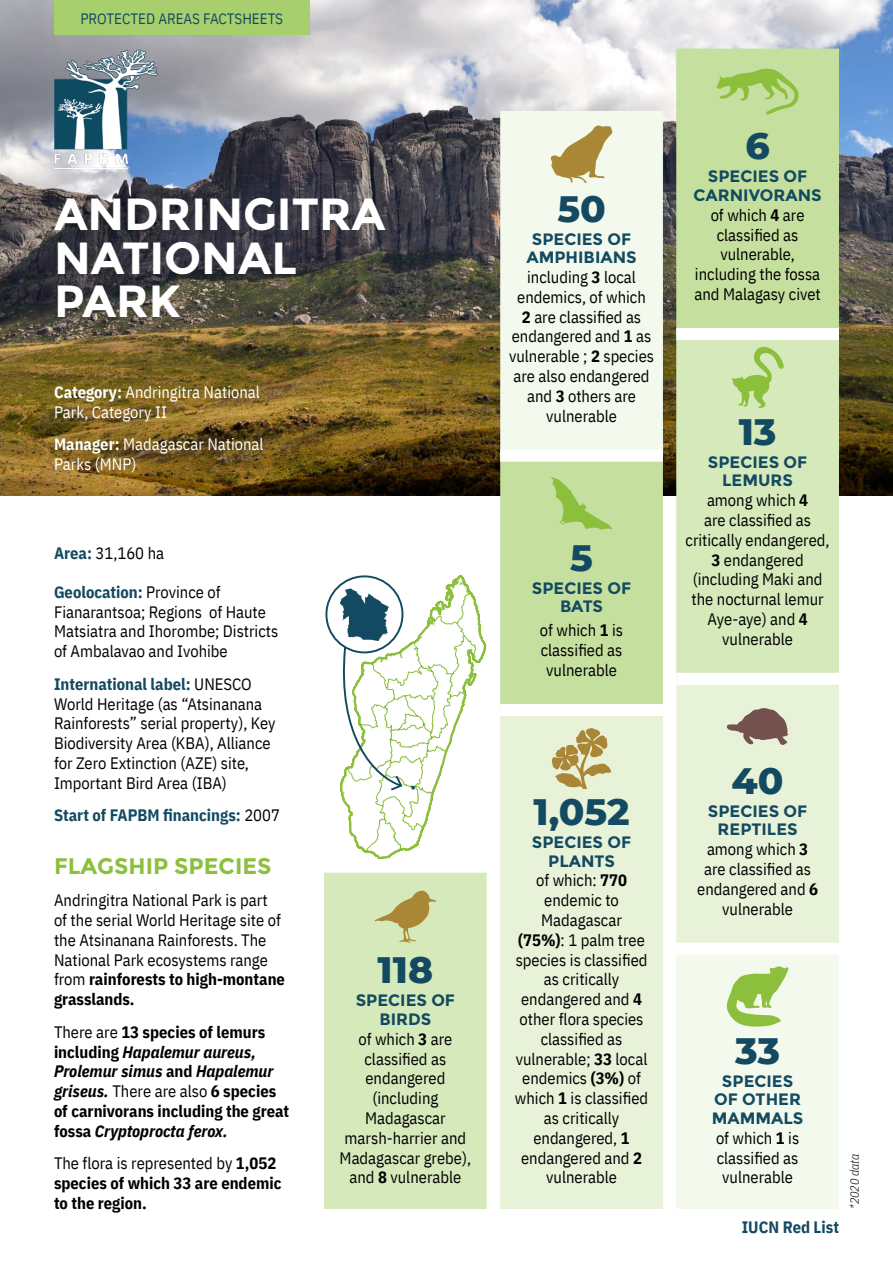
<style>
.page{position:relative;width:893px;height:1263px;background:#fff}
.page>*{position:absolute;margin:0;border:0;box-sizing:border-box;transform-origin:0 0}
.titre_AP{font:700 45px/43.5px "Montserrat";color:#fff}
.chiffres_GM{font:800 37.5px "Montserrat";color:#134a61}
.titre{font:700 22.5px "Montserrat";color:#8bbf3c}
.texte{font:16.5px/19.8px "IBM Plex Sans Cond";color:#000;text-align:center}
.especes_phares{font:16.5px/19.6px "IBM Plex Sans Cond";color:#000;text-align:center}
.texte-2{font:700 16.5px/19.8px "IBM Plex Sans Cond";color:#000}
.especes_phares-2{font:700 16.5px/18.8px "Montserrat";color:#134a61;text-align:center}
.texte-3{font:16.5px/19.8px "IBM Plex Sans Cond";color:#fff}
.texte-4{font:700 16.5px "IBM Plex Sans Cond";color:#134a61}
.t1{font:15px "IBM Plex Sans Cond";color:#134a61}
.légendes{font:italic 300 12px "IBM Plex Sans Cond";color:#000}
.s1{font-weight:700}
.s2{font-weight:700;color:#134a61}
.s3{font-weight:400;color:#000}
.s4{font-weight:400}
.s5{font-style:italic}
.s6{font-family:"Montserrat";font-weight:700;color:#134a61}
</style>
<div class="page">
<img style="left:0;top:0;width:893px;height:495px">
<div style="left:676px;top:49px;width:163px;height:279px;background:#c5df9e"></div>
<div style="left:676px;top:340px;width:163px;height:333px;background:#d6e9bb"></div>
<div style="left:676px;top:328px;width:163px;height:12px;background:#fff"></div>
<svg style="left:717px;top:69px;width:82px;height:46px;background:#b0d37b"></svg>
<svg style="left:731px;top:347px;width:53px;height:61px;background:#bdda90"></svg>
<svg style="left:676px;top:684px;width:163px;height:525px;background:#e9f1dc"></svg>
<div style="left:500px;top:111px;width:163px;height:339px;background:#f3f9ec"></div>
<div style="left:500px;top:716px;width:163px;height:493px;background:#e8f2d8"></div>
<div style="left:500px;top:450px;width:163px;height:12px;background:#fff"></div>
<svg style="left:551px;top:125px;width:61px;height:58px;background:#cec091"></svg>
<svg style="left:500px;top:456px;width:163px;height:254px;background:#c6dfa0"></svg>
<svg style="left:552px;top:727px;width:59px;height:61px;background:#cbc18e"></svg>
<img style="left:39px;top:45px;width:124px;height:134px">
<svg style="left:326px;top:576px;width:76px;height:76px"></svg>
<svg style="left:336px;top:575px;width:151px;height:284px"></svg>
<div style="left:324px;top:873px;width:163px;height:336px;background:#d6e9bb"></div>
<svg style="left:375px;top:889px;width:61px;height:54px;background:#c6c78d"></svg>
<div style="left:54px;top:0;width:256px;height:34px;background:#a8cf6d"></div>
<p class="t1" style="left:80px;top:8px;width:204px">PROTECTED AREAS FACTSHEETS</p>
<p class="titre_AP" style="left:54px;top:193px;width:333px">ANDRINGITRA<br>NATIONAL<br>PARK</p>
<p class="texte-3" style="left:54px;top:381px;width:207px"><span class="s1">Category:</span> Andringitra National<br>Park, Category II</p>
<p class="texte-3" style="left:54px;top:433px;width:211px"><span class="s1">Manager:</span> Madagascar National<br>Parks (MNP)</p>
<p class="texte" style="left:54px;top:542px;width:112px"><span class="s2">Area:</span> 31,160 ha</p>
<p class="texte" style="left:54px;top:581px;width:226px;text-align:left"><span class="s2">Geolocation:</span> Province of<br>Fianarantsoa; Regions of Haute<br>Matsiatra and Ihorombe; Districts of Ambalavao and Ivohibe</p>
<p class="texte" style="left:54px;top:673px;width:223px;text-align:left"><span class="s2">International label:</span> UNESCO<br>World Heritage (as “Atsinanana<br>Rainforests” serial property), Key<br>Biodiversity Area (KBA), Alliance for Zero Extinction (AZE) site,<br>Important Bird Area (IBA)</p>
<p class="texte-4" style="left:54px;top:802px;width:228px">Start of FAPBM financings: <span class="s3">2007</span></p>
<p class="titre" style="left:54px;top:852px;width:219px">FLAGSHIP SPECIES</p>
<p class="texte" style="left:54px;top:889px;width:232px;text-align:left">Andringitra National Park is part<br>of the serial World Heritage site of the Atsinanana Rainforests. The<br>National Park ecosystems range from <span class="s1">rainforests to high-montane grasslands.</span></p>
<p class="texte-2" style="left:54px;top:1021px;width:237px"><span class="s4">There are</span> 13 species of lemurs including <span class="s5">Hapalemur aureus,<br>Prolemur simus</span> and <span class="s5">Hapalemur griseus.</span> <span class="s4">There are also</span> 6 species of carnivorans including the great fossa <span class="s5">Cryptoprocta ferox.</span></p>
<p class="texte-2" style="left:54px;top:1152px;width:229px"><span class="s4">The flora is represented by</span> 1,052 species of which 33 are endemic to the region.</p>
<p class="chiffres_GM" style="left:378px;top:942px;width:57px">118</p>
<p class="especes_phares-2" style="left:356px;top:991px;width:101px">SPECIES OF<br>BIRDS</p>
<p class="texte" style="left:340px;top:1028px;width:133px">of which <span class="s1">3</span> are classified as endangered (including<br>Madagascar marsh-harrier and<br>Madagascar grebe), and <span class="s1">8</span> vulnerable</p>
<p class="chiffres_GM" style="left:557px;top:181px;width:50px">50</p>
<p class="especes_phares" style="left:509px;top:227px;width:147px"><span class="s6">SPECIES OF<br>AMPHIBIANS </span>including <span class="s1">3</span> local endemics, of which<br><span class="s1">2</span> are classified as endangered and <span class="s1">1</span> as vulnerable ; <span class="s1">2</span> species are also endangered and <span class="s1">3</span> others are vulnerable</p>
<p class="chiffres_GM" style="left:570px;top:530px;width:24px">5</p>
<p class="especes_phares-2" style="left:532px;top:578px;width:101px">SPECIES OF<br>BATS</p>
<p class="especes_phares" style="left:540px;top:619px;width:85px">of which <span class="s1">1</span> is classified as vulnerable</p>
<p class="chiffres_GM" style="left:745px;top:118px;width:26px">6</p>
<p class="especes_phares-2" style="left:693px;top:167px;width:130px">SPECIES OF<br>CARNIVORANS</p>
<p class="texte" style="left:694px;top:204px;width:128px">of which <span class="s1">4</span> are classified as vulnerable, including the fossa and Malagasy civet</p>
<p class="chiffres_GM" style="left:739px;top:404px;width:39px">13</p>
<p class="especes_phares-2" style="left:708px;top:452px;width:101px">SPECIES OF<br>LEMURS</p>
<p class="texte" style="left:686px;top:489px;width:146px">among which <span class="s1">4<br></span>are classified as critically endangered,<br><span class="s1">3</span> endangered (including Maki and the nocturnal lemur<br>Aye-aye) and <span class="s1">4 </span>vulnerable</p>
<p class="chiffres_GM" style="left:534px;top:784px;width:97px">1,052</p>
<p class="especes_phares-2" style="left:532px;top:833px;width:101px">SPECIES OF<br>PLANTS</p>
<p class="texte" style="left:515px;top:869px;width:135px">of which: <span class="s1">770 </span>endemic to<br>Madagascar<br><span class="s1">(75%)</span>: 1 palm tree species is classified as critically endangered and <span class="s1">4 </span>other flora species classified as vulnerable; <span class="s1">33</span> local endemics <span class="s1">(3%)</span> of which <span class="s1">1</span> is classified as critically endangered, <span class="s1">1 </span>endangered and <span class="s1">2 </span>vulnerable</p>
<p class="chiffres_GM" style="left:732px;top:753px;width:53px">40</p>
<p class="especes_phares-2" style="left:708px;top:801px;width:101px">SPECIES OF<br>REPTILES</p>
<p class="texte" style="left:697px;top:838px;width:122px">among which <span class="s1">3 </span>are classified as endangered and <span class="s1">6 </span>vulnerable</p>
<p class="chiffres_GM" style="left:735px;top:1023px;width:47px">33</p>
<p class="especes_phares" style="left:712px;top:1069px;width:93px"><span class="s6">SPECIES<br>OF OTHER<br>MAMMALS </span>of which <span class="s1">1</span> is classified as vulnerable</p>
<p class="texte-4" style="left:742px;top:1213px;width:99px">IUCN Red List</p>
<p class="légendes" style="left:846px;top:1209px;width:57px;rotate:-90deg">*2020 data</p>
</div>
